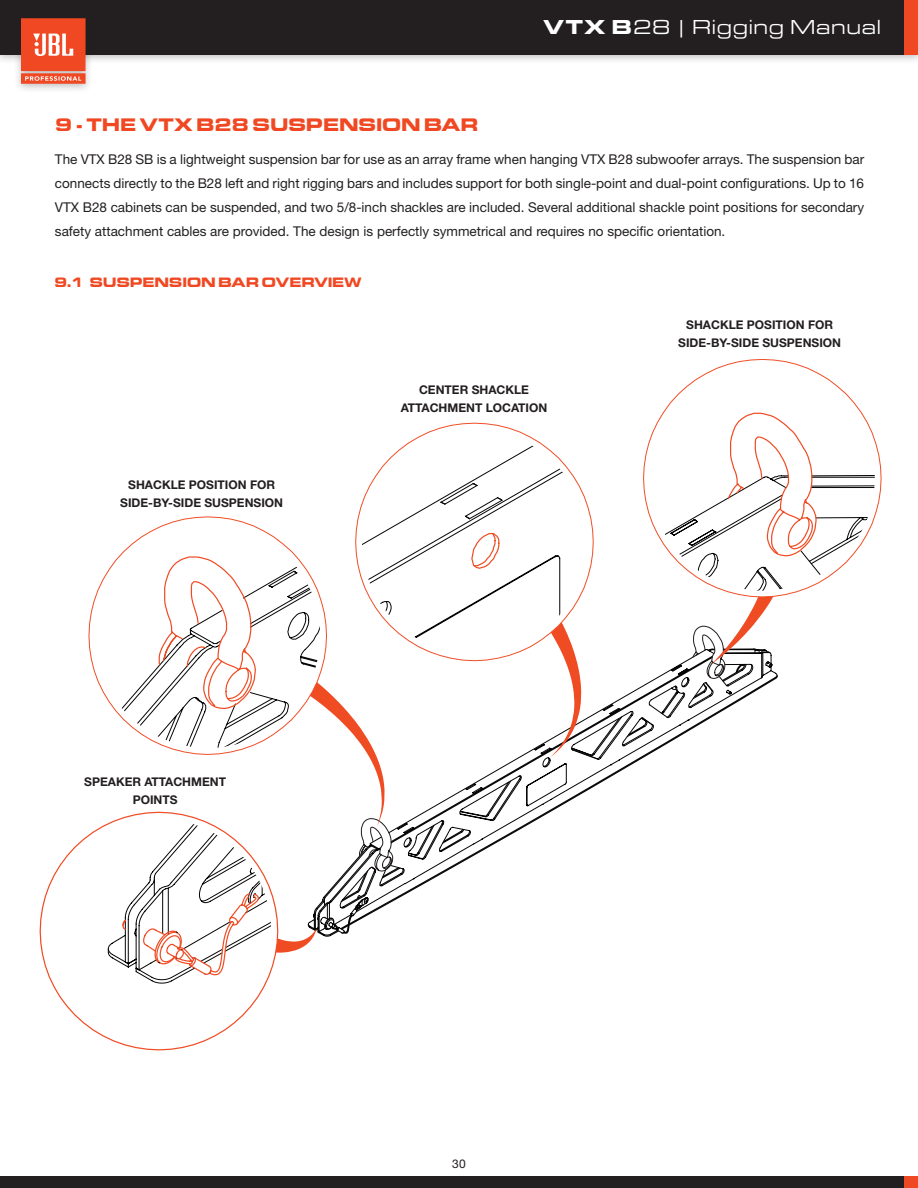
<style>
.page{position:relative;width:918px;height:1188px;background:#fff}
.page>*{position:absolute;margin:0;border:0;box-sizing:border-box;transform-origin:0 0}
.t1{font:21px "Eurostile Ext";color:#fff}
.Main_Title{font:700 18px "Eddmond";color:#f04822}
.Main_Body{font:13.5px/24px "Helvetica Neue";color:#231f20;text-align:justify}
.Sub_Title{font:700 13.5px "Eddmond";color:#f04822}
.Rigging_Highlights{font:700 12px "Helvetica Neue";color:#231f20}
.t2{font:12px "Helvetica Neue";color:#231f20}
.s1{font-weight:900}
</style>
<div class="page">
<div style="left:0;top:0;width:918px;height:65px;background:#231f20;opacity:.3"></div>
<div style="left:0;top:0;width:918px;height:55px;background:#231f20"></div>
<div style="left:13px;top:12px;width:81px;height:82px;background:#231f20;opacity:.3"></div>
<svg style="left:21px;top:18px;width:65px;height:66px;background:#ee6444"></svg>
<div style="left:904px;top:0;width:14px;height:55px;background:#f04822"></div>
<div style="left:0;top:1176px;width:918px;height:12px;background:#231f20"></div>
<div style="left:904px;top:1176px;width:14px;height:12px;background:#f04822"></div>
<svg style="left:725px;top:664px;width:52px;height:46px"></svg>
<svg style="left:587px;top:664px;width:138px;height:127px"></svg>
<svg style="left:643px;top:359px;width:238px;height:159px"></svg>
<svg style="left:650px;top:412px;width:225px;height:252px"></svg>
<svg style="left:436px;top:423px;width:158px;height:158px"></svg>
<svg style="left:40px;top:823px;width:227px;height:227px"></svg>
<svg style="left:108px;top:429px;width:479px;height:554px"></svg>
<h1 class="t1" style="left:543px;top:13px;width:340px"><span class="s1">VTX B</span>28 | Rigging Manual</h1>
<p class="Main_Title" style="left:55px;top:113px;width:425px">9 - THE VTX B28 SUSPENSION BAR</p>
<p class="Main_Body" style="left:55px;top:148px;width:811px">The VTX B28 SB is a lightweight suspension bar for use as an array frame when hanging VTX B28 subwoofer arrays. The suspension bar connects directly to the B28 left and right rigging bars and includes support for both single-point and dual-point configurations. Up to 16<br>VTX B28 cabinets can be suspended, and two 5/8-inch shackles are included. Several additional shackle point positions for secondary safety attachment cables are provided. The design is perfectly symmetrical and requires no specific orientation.</p>
<p class="Sub_Title" style="left:54px;top:273px;width:309px">9.1 SUSPENSION BAR OVERVIEW</p>
<p class="Rigging_Highlights" style="left:128px;top:475px;width:148px">SHACKLE POSITION FOR</p>
<p class="Rigging_Highlights" style="left:120px;top:493px;width:164px">SIDE-BY-SIDE SUSPENSION</p>
<p class="Rigging_Highlights" style="left:84px;top:772px;width:143px">SPEAKER ATTACHMENT</p>
<p class="Rigging_Highlights" style="left:133px;top:790px;width:46px">POINTS</p>
<p class="Rigging_Highlights" style="left:419px;top:381px;width:112px">CENTER SHACKLE</p>
<p class="Rigging_Highlights" style="left:401px;top:399px;width:148px">ATTACHMENT LOCATION</p>
<p class="Rigging_Highlights" style="left:686px;top:315px;width:148px">SHACKLE POSITION FOR</p>
<p class="Rigging_Highlights" style="left:678px;top:333px;width:164px">SIDE-BY-SIDE SUSPENSION</p>
<p class="t2" style="left:452px;top:1155px;width:15px">30</p>
</div>
